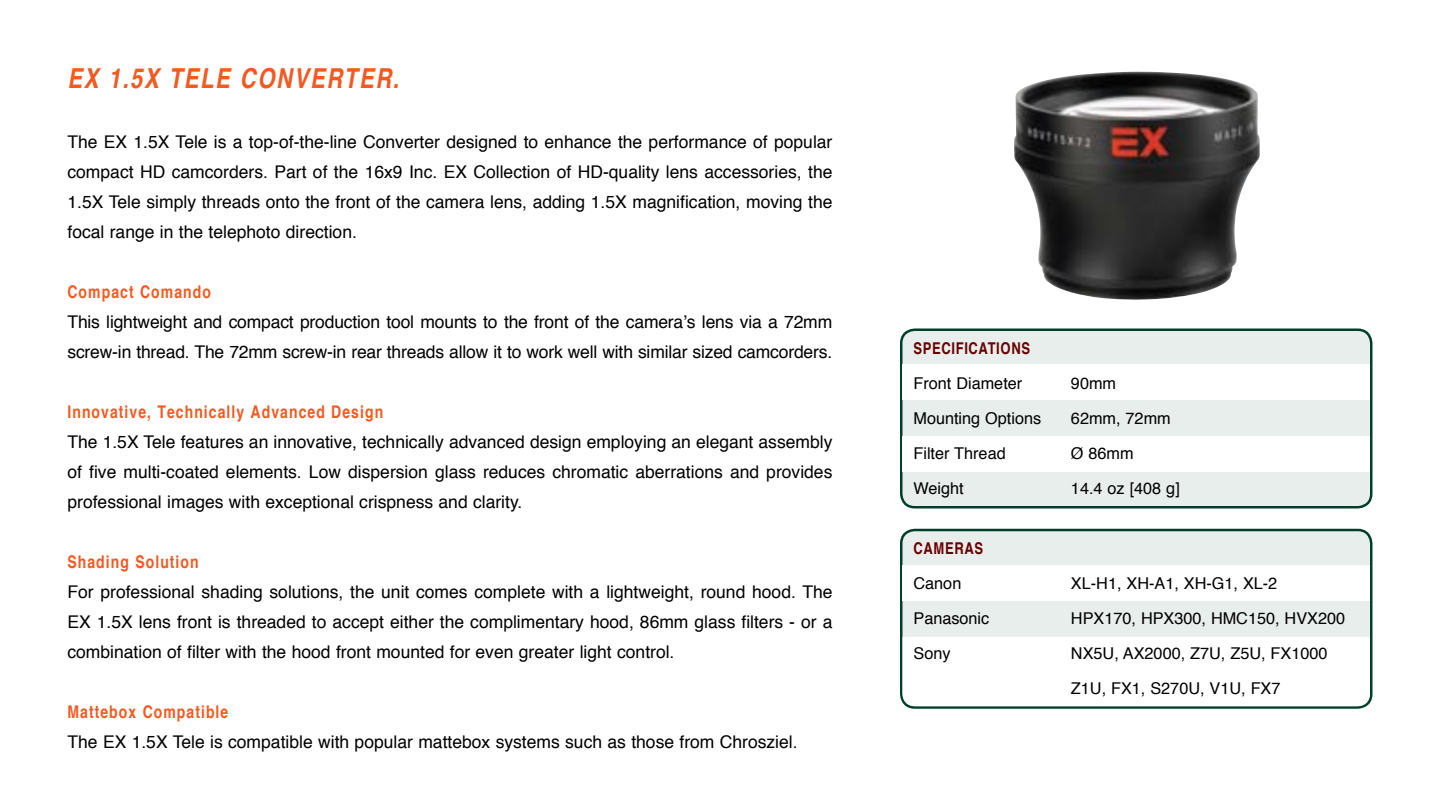
<style>
.page{position:relative;width:1440px;height:810px;background:#fff}
.page>*{position:absolute;margin:0;border:0;box-sizing:border-box;transform-origin:0 0}
.t1{font:italic 700 27.5px "Helvetica";letter-spacing:.075em;color:#f15a22;scale:.8 1}
.t2{font:17.5px/30px "Helvetica";color:#000;text-align:justify}
.t3{font:700 17.5px "Helvetica";letter-spacing:.075em;color:#f15a22;scale:.8 1}
.t4{font:16.25px/35px "Helvetica";color:#000}
.t5{font:700 16.25px "Helvetica";letter-spacing:.05em;color:#680000;scale:.8 1}
</style>
<div class="page">
<div style="left:901px;top:330px;width:470px;height:177px;background:#e8eeeb;border-radius:14px"></div>
<div style="left:900px;top:328px;width:472px;height:180px;border:2px solid #00402a;border-radius:14px"></div>
<img style="left:1014px;top:72px;width:246px;height:228px">
<div style="left:901px;top:530px;width:470px;height:178px;background:#e8eeeb;border-radius:14px"></div>
<div style="left:900px;top:529px;width:472px;height:180px;border:2px solid #00402a;border-radius:14px"></div>
<div style="left:903px;top:365px;width:467px;height:35px;background:#fff"></div>
<div style="left:903px;top:565px;width:467px;height:36px;background:#fff"></div>
<div style="left:903px;top:437px;width:467px;height:35px;background:#fff"></div>
<div style="left:903px;top:637px;width:467px;height:69px;background:#fff"></div>
<h1 class="t1" style="left:68px;top:56px;width:416px">EX 1.5X TELE CONVERTER.</h1>
<p class="t2" style="left:68px;top:128px;width:766px">The EX 1.5X Tele is a top-of-the-line Converter designed to enhance the performance of popular compact HD camcorders. Part of the 16x9 Inc. EX Collection of HD-quality lens accessories, the 1.5X Tele simply threads onto the front of the camera lens, adding 1.5X magnification, moving the focal range in the telephoto direction.</p>
<p class="t3" style="left:68px;top:278px;width:181px">Compact Comando</p>
<p class="t2" style="left:68px;top:308px;width:766px">This lightweight and compact production tool mounts to the front of the camera’s lens via a 72mm screw-in thread. The 72mm screw-in rear threads allow it to work well with similar sized camcorders.</p>
<p class="t3" style="left:68px;top:398px;width:396px">Innovative, Technically Advanced Design</p>
<p class="t2" style="left:68px;top:428px;width:766px">The 1.5X Tele features an innovative, technically advanced design employing an elegant assembly of five multi-coated elements. Low dispersion glass reduces chromatic aberrations and provides professional images with exceptional crispness and clarity.</p>
<p class="t3" style="left:68px;top:548px;width:166px">Shading Solution</p>
<p class="t2" style="left:68px;top:578px;width:767px">For professional shading solutions, the unit comes complete with a lightweight, round hood. The EX 1.5X lens front is threaded to accept either the complimentary hood, 86mm glass filters - or a combination of filter with the hood front mounted for even greater light control.</p>
<p class="t3" style="left:68px;top:698px;width:203px">Mattebox Compatible</p>
<p class="t2" style="left:68px;top:728px;width:732px">The EX 1.5X Tele is compatible with popular mattebox systems such as those from Chrosziel.</p>
<p class="t5" style="left:913px;top:335px;width:147px">SPECIFICATIONS</p>
<p class="t4" style="left:913px;top:366px;width:110px">Front Diameter</p>
<p class="t4" style="left:1071px;top:366px;width:47px">90mm</p>
<p class="t4" style="left:913px;top:401px;width:129px">Mounting Options</p>
<p class="t4" style="left:1071px;top:401px;width:101px">62mm, 72mm</p>
<p class="t4" style="left:913px;top:436px;width:94px">Filter Thread</p>
<p class="t4" style="left:1071px;top:436px;width:64px">Ø 86mm</p>
<p class="t4" style="left:913px;top:471px;width:52px">Weight</p>
<p class="t4" style="left:1071px;top:471px;width:110px">14.4 oz [408 g]</p>
<p class="t5" style="left:913px;top:536px;width:89px">CAMERAS</p>
<p class="t4" style="left:913px;top:567px;width:49px">Canon</p>
<p class="t4" style="left:1071px;top:567px;width:208px">XL-H1, XH-A1, XH-G1, XL-2</p>
<p class="t4" style="left:913px;top:602px;width:77px">Panasonic</p>
<p class="t4" style="left:1071px;top:602px;width:276px">HPX170, HPX300, HMC150, HVX200</p>
<p class="t4" style="left:913px;top:637px;width:39px">Sony</p>
<p class="t4" style="left:1071px;top:637px;width:258px">NX5U, AX2000, Z7U, Z5U, FX1000<br>Z1U, FX1, S270U, V1U, FX7</p>
</div>
